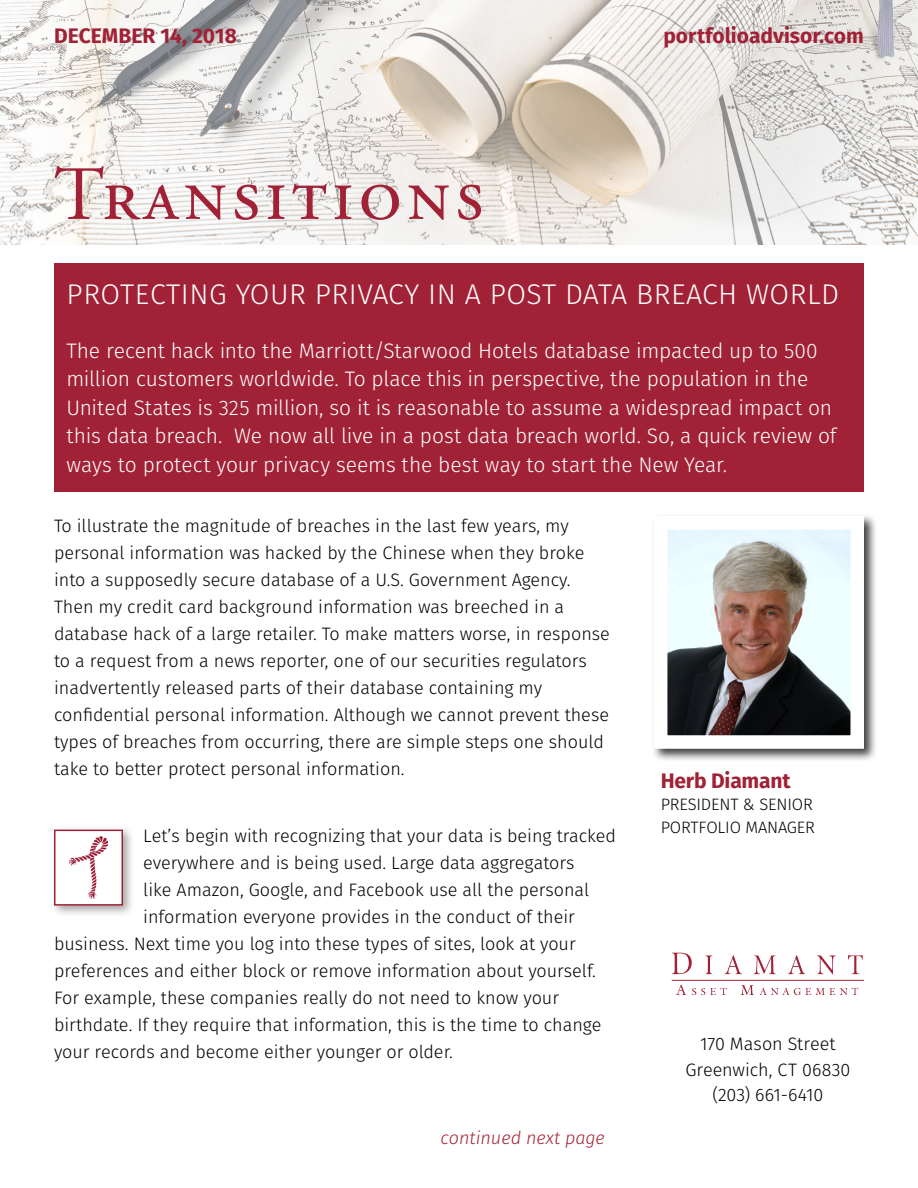
<style>
.page{position:relative;width:918px;height:1188px;background:#fff}
.page>*{position:absolute;margin:0;border:0;box-sizing:border-box;transform-origin:0 0}
.t1{font:76.5px "Adobe Garamond Pro";letter-spacing:.06em;color:#a12236}
.t2{font:300 28.5px "Fira Sans";letter-spacing:.02em;color:#fff}
.t3{font:300 21px/28.5px "Fira Sans";letter-spacing:-.005em;color:#fff}
.t4{font:700 21px "Fira Sans";color:#a12236}
.t5{font:300 18px/27px "Fira Sans";color:#000;text-align:center}
.t6{font:italic 300 18px "Fira Sans";color:#a12236}
.t7{font:300 16.5px/22.5px "Fira Sans";letter-spacing:-.01em;color:#000}
</style>
<div class="page">
<img style="left:0;top:0;width:918px;height:244px">
<div style="left:54px;top:264px;width:810px;height:228px;background:#a12236"></div>
<svg style="left:672px;top:953px;width:191px;height:21px"></svg>
<svg style="left:676px;top:985px;width:10px;height:10px"></svg>
<svg style="left:692px;top:988px;width:35px;height:7px"></svg>
<svg style="left:741px;top:985px;width:117px;height:10px"></svg>
<div style="left:651px;top:513px;width:226px;height:249px;background:#000;opacity:.75"></div>
<img style="left:669px;top:531px;width:180px;height:203px">
<div style="left:654px;top:516px;width:210px;height:233px;border:14px solid #fff"></div>
<div style="left:50px;top:826px;width:85px;height:92px;background:#000;opacity:.35"></div>
<div style="left:55px;top:830px;width:67px;height:75px;background:#fff"></div>
<img style="left:70px;top:837px;width:37px;height:62px">
<div style="left:54px;top:830px;width:69px;height:76px;border:2px solid #a12236"></div>
<p class="t4" style="left:54px;top:21px;width:184px">DECEMBER 14, 2018</p>
<h1 class="t1" style="left:54px;top:149px;width:431px">Transitions</h1>
<p class="t4" style="left:663px;top:21px;width:202px">portfolioadvisor.com</p>
<h2 class="t2" style="left:67px;top:274px;width:774px">PROTECTING YOUR PRIVACY IN A POST DATA BREACH WORLD</h2>
<p class="t3" style="left:66px;top:336px;width:772px">The recent hack into the Marriott/Starwood Hotels database impacted up to 500 million customers worldwide. To place this in perspective, the population in the United States is 325 million, so it is reasonable to assume a widespread impact on this data breach. We now all live in a post data breach world. So, a quick review of ways to protect your privacy seems the best way to start the New Year.</p>
<p class="t5" style="left:54px;top:512px;width:557px;text-align:left">To illustrate the magnitude of breaches in the last few years, my personal information was hacked by the Chinese when they broke into a supposedly secure database of a U.S. Government Agency.<br>Then my credit card background information was breeched in a database hack of a large retailer. To make matters worse, in response to a request from a news reporter, one of our securities regulators inadvertently released parts of their database containing my confidential personal information. Although we cannot prevent these types of breaches from occurring, there are simple steps one should take to better protect personal information.</p>
<p class="t5" style="left:143px;top:823px;width:474px">Let’s begin with recognizing that your data is being tracked</p>
<p class="t5" style="left:143px;top:850px;width:433px">everywhere and is being used. Large data aggregators</p>
<p class="t5" style="left:143px;top:877px;width:448px">like Amazon, Google, and Facebook use all the personal</p>
<p class="t5" style="left:143px;top:904px;width:433px">information everyone provides in the conduct of their</p>
<p class="t5" style="left:54px;top:931px;width:523px">business. Next time you log into these types of sites, look at your</p>
<p class="t5" style="left:54px;top:958px;width:543px">preferences and either block or remove information about yourself.</p>
<p class="t5" style="left:54px;top:985px;width:507px">For example, these companies really do not need to know your</p>
<p class="t5" style="left:54px;top:1012px;width:549px">birthdate. If they require that information, this is the time to change</p>
<p class="t5" style="left:54px;top:1039px;width:400px">your records and become either younger or older.</p>
<p class="t6" style="left:441px;top:1125px;width:166px">continued next page</p>
<p class="t4" style="left:661px;top:766px;width:131px">Herb Diamant</p>
<p class="t7" style="left:661px;top:793px;width:156px">PRESIDENT &amp; SENIOR<br>PORTFOLIO MANAGER</p>
<p class="t5" style="left:685px;top:1031px;width:167px;line-height:25.5px">170 Mason Street<br>Greenwich, CT 06830 (203) 661-6410</p>
</div>
